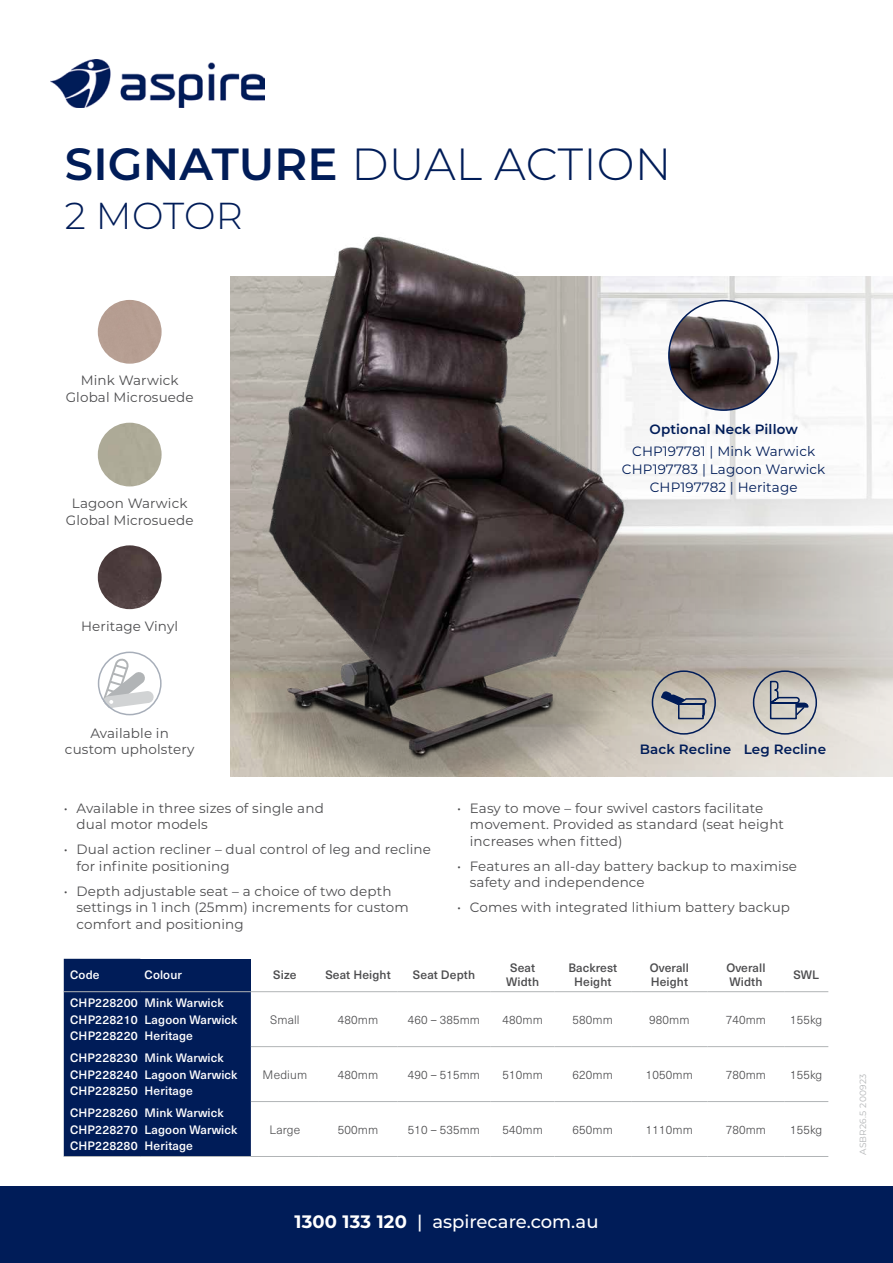
<style>
.page{position:relative;width:893px;height:1263px;background:#fff}
.page>*{position:absolute;margin:0;border:0;box-sizing:border-box;transform-origin:0 0}
.t1{font:300 45px "Montserrat";letter-spacing:.005em;color:#001c58}
.t2{font:300 37.5px "Montserrat";color:#001c58}
.t3{font:500 18px "Montserrat";color:#fff}
.t4{font:13.5px/16.5px "Montserrat";letter-spacing:.01em;color:#4d4d4f}
.t5{font:13.5px/18px "Montserrat";letter-spacing:.01em;color:#001c58;text-align:center}
.t6{font:600 13.5px "Montserrat";letter-spacing:.01em;color:#001c58}
.t7{font:500 12px/16.5px "Neue Haas Unica W1 G";letter-spacing:.01em;color:#fff;text-align:justify}
.t8{font:300 12px "Neue Haas Unica W1 G";letter-spacing:.01em;color:#4d4d4f}
.t9{font:500 12px/13.5px "Neue Haas Unica W1 G";letter-spacing:.01em;color:#4d4d4f;text-align:center}
.t10{font:9px "Montserrat";letter-spacing:.025em;color:#b4b6b8}
.s1{font-weight:600}
.s2{font-weight:700}
</style>
<div class="page">
<div style="left:0;top:1186px;width:893px;height:77px;background:#001c58"></div>
<img style="left:51px;top:59px;width:214px;height:49px">
<img style="left:230px;top:277px;width:663px;height:499px">
<img style="left:255px;top:236px;width:454px;height:540px">
<div style="left:64px;top:959px;width:187px;height:197px;background:#001c58"></div>
<div style="left:140px;top:959px;width:111px;height:33px;background:#001c58"></div>
<hr style="left:64px;top:991px;width:76px;height:1px;background:#b1b4b6">
<hr style="left:140px;top:991px;width:111px;height:1px;background:#b1b4b6">
<hr style="left:251px;top:991px;width:68px;height:1px;background:#b1b4b6">
<hr style="left:319px;top:991px;width:78px;height:1px;background:#b1b4b6">
<hr style="left:397px;top:991px;width:94px;height:1px;background:#b1b4b6">
<hr style="left:491px;top:991px;width:64px;height:1px;background:#b1b4b6">
<hr style="left:555px;top:991px;width:76px;height:1px;background:#b1b4b6">
<hr style="left:631px;top:991px;width:77px;height:1px;background:#b1b4b6">
<hr style="left:708px;top:991px;width:76px;height:1px;background:#b1b4b6">
<hr style="left:784px;top:991px;width:44px;height:1px;background:#b1b4b6">
<hr style="left:784px;top:1046px;width:44px;height:1px;background:#b1b4b6">
<hr style="left:784px;top:1101px;width:44px;height:1px;background:#b1b4b6">
<hr style="left:784px;top:1156px;width:44px;height:1px;background:#b1b4b6">
<hr style="left:251px;top:1046px;width:68px;height:1px;background:#b1b4b6">
<hr style="left:319px;top:1046px;width:78px;height:1px;background:#b1b4b6">
<hr style="left:397px;top:1046px;width:94px;height:1px;background:#b1b4b6">
<hr style="left:491px;top:1046px;width:64px;height:1px;background:#b1b4b6">
<hr style="left:555px;top:1046px;width:76px;height:1px;background:#b1b4b6">
<hr style="left:631px;top:1046px;width:77px;height:1px;background:#b1b4b6">
<hr style="left:708px;top:1046px;width:76px;height:1px;background:#b1b4b6">
<hr style="left:251px;top:1101px;width:68px;height:1px;background:#b1b4b6">
<hr style="left:319px;top:1101px;width:78px;height:1px;background:#b1b4b6">
<hr style="left:397px;top:1101px;width:94px;height:1px;background:#b1b4b6">
<hr style="left:491px;top:1101px;width:64px;height:1px;background:#b1b4b6">
<hr style="left:555px;top:1101px;width:76px;height:1px;background:#b1b4b6">
<hr style="left:631px;top:1101px;width:77px;height:1px;background:#b1b4b6">
<hr style="left:708px;top:1101px;width:76px;height:1px;background:#b1b4b6">
<hr style="left:64px;top:1156px;width:76px;height:1px;background:#b1b4b6">
<hr style="left:140px;top:1156px;width:111px;height:1px;background:#b1b4b6">
<hr style="left:251px;top:1156px;width:68px;height:1px;background:#b1b4b6">
<hr style="left:319px;top:1156px;width:78px;height:1px;background:#b1b4b6">
<hr style="left:397px;top:1156px;width:94px;height:1px;background:#b1b4b6">
<hr style="left:491px;top:1156px;width:64px;height:1px;background:#b1b4b6">
<hr style="left:555px;top:1156px;width:76px;height:1px;background:#b1b4b6">
<hr style="left:631px;top:1156px;width:77px;height:1px;background:#b1b4b6">
<hr style="left:708px;top:1156px;width:76px;height:1px;background:#b1b4b6">
<div style="left:753px;top:670px;width:64px;height:65px;border:2px solid #001c58;border-radius:50%"></div>
<svg style="left:766px;top:680px;width:43px;height:40px;background:#abacb0"></svg>
<div style="left:652px;top:670px;width:64px;height:65px;border:2px solid #001c58;border-radius:50%"></div>
<svg style="left:660px;top:690px;width:47px;height:30px"></svg>
<div style="left:98px;top:300px;width:64px;height:64px;background:#b69e92;border-radius:32px"></div>
<div style="left:98px;top:423px;width:64px;height:63px;background:#adaa97;border-radius:32px"></div>
<img style="left:98px;top:545px;width:64px;height:64px;border-radius:32px">
<svg style="left:102px;top:658px;width:52px;height:51px"></svg>
<div style="left:98px;top:651px;width:64px;height:64px;border:2px solid #a7aeb9;border-radius:50%"></div>
<img style="left:669px;top:301px;width:109px;height:109px;border-radius:55px">
<div style="left:668px;top:300px;width:111px;height:111px;border:2px solid #001c58;border-radius:50%"></div>
<h1 class="t1" style="left:65px;top:134px;width:608px"><span class="s1">SIGNATURE</span> DUAL ACTION</h1>
<h2 class="t2" style="left:65px;top:190px;width:179px">2 MOTOR</h2>
<p class="t4" style="left:66px;top:372px;width:129px;text-align:center">Mink Warwick<br>Global Microsuede</p>
<p class="t4" style="left:66px;top:494px;width:129px;text-align:center">Lagoon Warwick<br>Global Microsuede</p>
<p class="t6" style="left:649px;top:419px;width:150px">Optional Neck Pillow</p>
<p class="t5" style="left:622px;top:442px;width:205px">CHP197781 | Mink Warwick<br>CHP197783 | Lagoon Warwick<br>CHP197782 | Heritage</p>
<p class="t4" style="left:81px;top:617px;width:99px">Heritage Vinyl</p>
<p class="t4" style="left:65px;top:724px;width:131px;text-align:center">Available in custom upholstery</p>
<p class="t4" style="left:77px;top:799px;width:249px;text-indent:-13px">• Available in three sizes of single and dual motor models</p>
<p class="t4" style="left:77px;top:840px;width:356px;text-indent:-13px">• Dual action recliner – dual control of leg and recline for infinite positioning</p>
<p class="t4" style="left:77px;top:882px;width:334px;text-indent:-13px">• Depth adjustable seat – a choice of two depth settings in 1 inch (25mm) increments for custom comfort and positioning</p>
<p class="t6" style="left:640px;top:740px;width:188px">Back Recline Leg Recline</p>
<p class="t4" style="left:470px;top:799px;width:316px;text-indent:-13px">• Easy to move – four swivel castors facilitate movement. Provided as standard (seat height increases when fitted)</p>
<p class="t4" style="left:470px;top:857px;width:329px;text-indent:-13px">• Features an all-day battery backup to maximise safety and independence</p>
<p class="t4" style="left:457px;top:898px;width:334px">• Comes with integrated lithium battery backup</p>
<p class="t7" style="left:70px;top:966px;width:31px">Code</p>
<p class="t7" style="left:145px;top:966px;width:39px">Colour</p>
<p class="t9" style="left:273px;top:967px;width:25px">Size</p>
<p class="t9" style="left:325px;top:967px;width:67px">Seat Height</p>
<p class="t9" style="left:413px;top:967px;width:64px">Seat Depth</p>
<p class="t9" style="left:506px;top:960px;width:34px">Seat<br>Width</p>
<p class="t9" style="left:568px;top:960px;width:51px">Backrest<br>Height</p>
<p class="t9" style="left:650px;top:960px;width:41px;text-align:left">Overall<br>Height</p>
<p class="t9" style="left:726px;top:960px;width:41px;text-align:left">Overall<br>Width</p>
<p class="t9" style="left:794px;top:967px;width:27px">SWL</p>
<p class="t7" style="left:70px;top:994px;width:69px">CHP228200<br>CHP228210<br>CHP228220</p>
<p class="t7" style="left:145px;top:994px;width:94px;text-align:left">Mink Warwick<br>Lagoon Warwick<br>Heritage</p>
<p class="t8" style="left:270px;top:1011px;width:31px">Small</p>
<p class="t8" style="left:338px;top:1011px;width:42px">480mm</p>
<p class="t8" style="left:408px;top:1011px;width:74px">460 – 385mm</p>
<p class="t8" style="left:502px;top:1011px;width:42px">480mm</p>
<p class="t8" style="left:573px;top:1011px;width:42px">580mm</p>
<p class="t8" style="left:649px;top:1011px;width:42px">980mm</p>
<p class="t8" style="left:726px;top:1011px;width:42px">740mm</p>
<p class="t8" style="left:790px;top:1011px;width:34px">155kg</p>
<p class="t7" style="left:70px;top:1049px;width:69px">CHP228230<br>CHP228240<br>CHP228250</p>
<p class="t7" style="left:145px;top:1049px;width:94px;text-align:left">Mink Warwick<br>Lagoon Warwick<br>Heritage</p>
<p class="t7" style="left:70px;top:1104px;width:69px">CHP228260<br>CHP228270<br>CHP228280</p>
<p class="t7" style="left:145px;top:1104px;width:94px;text-align:left">Mink Warwick<br>Lagoon Warwick<br>Heritage</p>
<p class="t8" style="left:263px;top:1066px;width:46px">Medium</p>
<p class="t8" style="left:338px;top:1066px;width:42px">480mm</p>
<p class="t8" style="left:408px;top:1066px;width:74px">490 – 515mm</p>
<p class="t8" style="left:502px;top:1066px;width:42px">510mm</p>
<p class="t8" style="left:573px;top:1066px;width:42px">620mm</p>
<p class="t8" style="left:646px;top:1066px;width:48px">1050mm</p>
<p class="t8" style="left:726px;top:1066px;width:42px">780mm</p>
<p class="t8" style="left:790px;top:1066px;width:34px">155kg</p>
<p class="t8" style="left:270px;top:1121px;width:32px">Large</p>
<p class="t8" style="left:338px;top:1121px;width:42px">500mm</p>
<p class="t8" style="left:408px;top:1121px;width:74px">510 – 535mm</p>
<p class="t8" style="left:502px;top:1121px;width:42px">540mm</p>
<p class="t8" style="left:573px;top:1121px;width:42px">650mm</p>
<p class="t8" style="left:646px;top:1121px;width:48px">1110mm</p>
<p class="t8" style="left:726px;top:1121px;width:42px">780mm</p>
<p class="t8" style="left:790px;top:1121px;width:34px">155kg</p>
<h3 class="t3" style="left:294px;top:1209px;width:306px"><span class="s2">1300 133 120</span> | aspirecare.com.au</h3>
<p class="t10" style="left:857px;top:1155px;width:83px;rotate:-90deg">ASBR26.5 200923</p>
</div>
